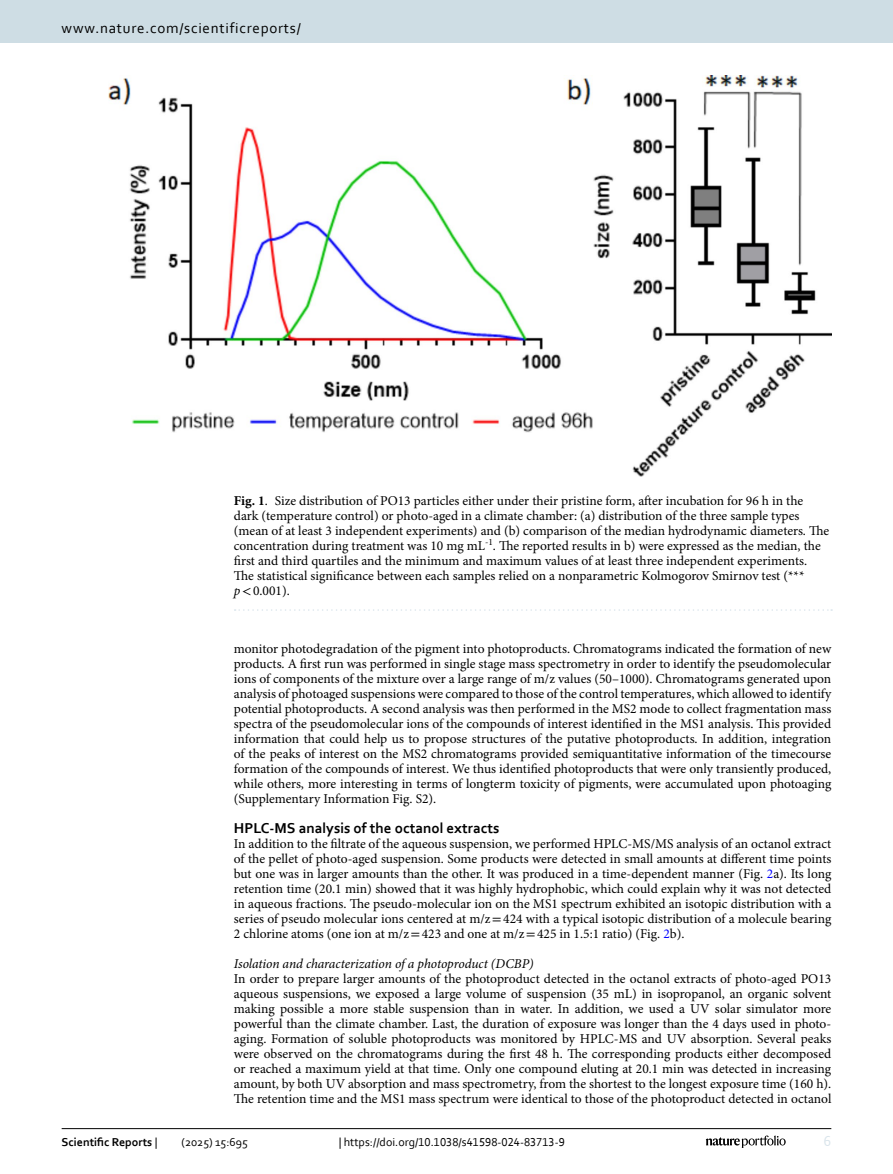
<style>
.page{position:relative;width:893px;height:1174px;background:#fff}
.page>*{position:absolute;margin:0;border:0;box-sizing:border-box;transform-origin:0 0}
.Head_2{font:700 15px "Corbel";color:#000}
.t1{font:15px "Corbel";letter-spacing:.05em;color:#000}
.t2{font:15px "Corbel";color:#d9e4eb}
.Body_Text{font:13.5px/15px "Minion Pro";color:#000;text-align:justify}
.Figure_Caption{font:13.5px/15px "Minion Pro";color:#000}
.Head_3{font:italic 13.5px "Minion Pro";letter-spacing:-.01em;color:#000}
.t3{font:12px "Corbel";color:#000}
.t4{font:700 12px "Corbel";color:#000}
.s1{font-weight:700}
.s2{font-style:italic}
.s3{font-family:"STIX"}
.s4{color:#00f}
.s5{font-weight:400}
</style>
<div class="page">
<img style="left:108px;top:76px;width:723px;height:401px">
<svg style="left:235px;top:609px;width:597px;height:2px"></svg>
<hr style="left:62px;top:1128px;width:769px;height:1px;background:#000">
<svg style="left:706px;top:1135px;width:80px;height:12px"></svg>
<div style="left:0;top:0;width:893px;height:43px;background:#cedde4"></div>
<p class="t1" style="left:62px;top:18px;width:241px">www.nature.com/scientificreports/</p>
<p class="Figure_Caption" style="left:234px;top:493px;width:597px"><span class="s1">Fig. 1</span>. Size distribution of PO13 particles either under their pristine form, after incubation for 96 h in the dark (temperature control) or photo-aged in a climate chamber: (a) distribution of the three sample types (mean of at least 3 independent experiments) and (b) comparison of the median hydrodynamic diameters. The concentration during treatment was 10 mg mL<sup>-1</sup>. The reported results in b) were expressed as the median, the first and third quartiles and the minimum and maximum values of at least three independent experiments.<br>The statistical significance between each samples relied on a nonparametric Kolmogorov Smirnov test (*** <span class="s2">p</span><span class="s3">&lt;</span>0.001).</p>
<p class="Body_Text" style="left:234px;top:641px;width:599px">monitor photodegradation of the pigment into photoproducts. Chromatograms indicated the formation of new products. A first run was performed in single stage mass spectrometry in order to identify the pseudomolecular ions of components of the mixture over a large range of m/z values (50–1000). Chromatograms generated upon analysis of photoaged suspensions were compared to those of the control temperatures, which allowed to identify potential photoproducts. A second analysis was then performed in the MS2 mode to collect fragmentation mass spectra of the pseudomolecular ions of the compounds of interest identified in the MS1 analysis. This provided information that could help us to propose structures of the putative photoproducts. In addition, integration of the peaks of interest on the MS2 chromatograms provided semiquantitative information of the timecourse formation of the compounds of interest. We thus identified photoproducts that were only transiently produced, while others, more interesting in terms of longterm toxicity of pigments, were accumulated upon photoaging (Supplementary Information Fig. S2).</p>
<p class="Head_2" style="left:234px;top:818px;width:267px">HPLC-MS analysis of the octanol extracts</p>
<p class="Body_Text" style="left:234px;top:836px;width:599px">In addition to the filtrate of the aqueous suspension, we performed HPLC-MS/MS analysis of an octanol extract of the pellet of photo-aged suspension. Some products were detected in small amounts at different time points but one was in larger amounts than the other. It was produced in a time-dependent manner (Fig. <span class="s4">2</span>a). Its long retention time (20.1 min) showed that it was highly hydrophobic, which could explain why it was not detected in aqueous fractions. The pseudo-molecular ion on the MS1 spectrum exhibited an isotopic distribution with a series of pseudo molecular ions centered at m/z<span class="s3">=</span>424 with a typical isotopic distribution of a molecule bearing 2 chlorine atoms (one ion at m/z<span class="s3">=</span>423 and one at m/z<span class="s3">=</span>425 in 1.5:1 ratio) (Fig. <span class="s4">2</span>b).</p>
<p class="Head_3" style="left:234px;top:954px;width:301px">Isolation and characterization of a photoproduct (DCBP)</p>
<p class="Body_Text" style="left:234px;top:971px;width:599px">In order to prepare larger amounts of the photoproduct detected in the octanol extracts of photo-aged PO13 aqueous suspensions, we exposed a large volume of suspension (35 mL) in isopropanol, an organic solvent making possible a more stable suspension than in water. In addition, we used a UV solar simulator more powerful than the climate chamber. Last, the duration of exposure was longer than the 4 days used in photo&shy;aging. Formation of soluble photoproducts was monitored by HPLC-MS and UV absorption. Several peaks were observed on the chromatograms during the first 48 h. The corresponding products either decomposed or reached a maximum yield at that time. Only one compound eluting at 20.1 min was detected in increasing amount, by both UV absorption and mass spectrometry, from the shortest to the longest exposure time (160 h).<br>The retention time and the MS1 mass spectrum were identical to those of the photoproduct detected in octanol</p>
<p class="t4" style="left:62px;top:1134px;width:97px">Scientific Reports <span class="s5">|</span></p>
<p class="t3" style="left:181px;top:1134px;width:68px">(2025) 15:695</p>
<p class="t3" style="left:339px;top:1134px;width:228px">| https://doi.org/10.1038/s41598-024-83713-9</p>
<p class="t2" style="left:824px;top:1132px;width:9px">6</p>
</div>
